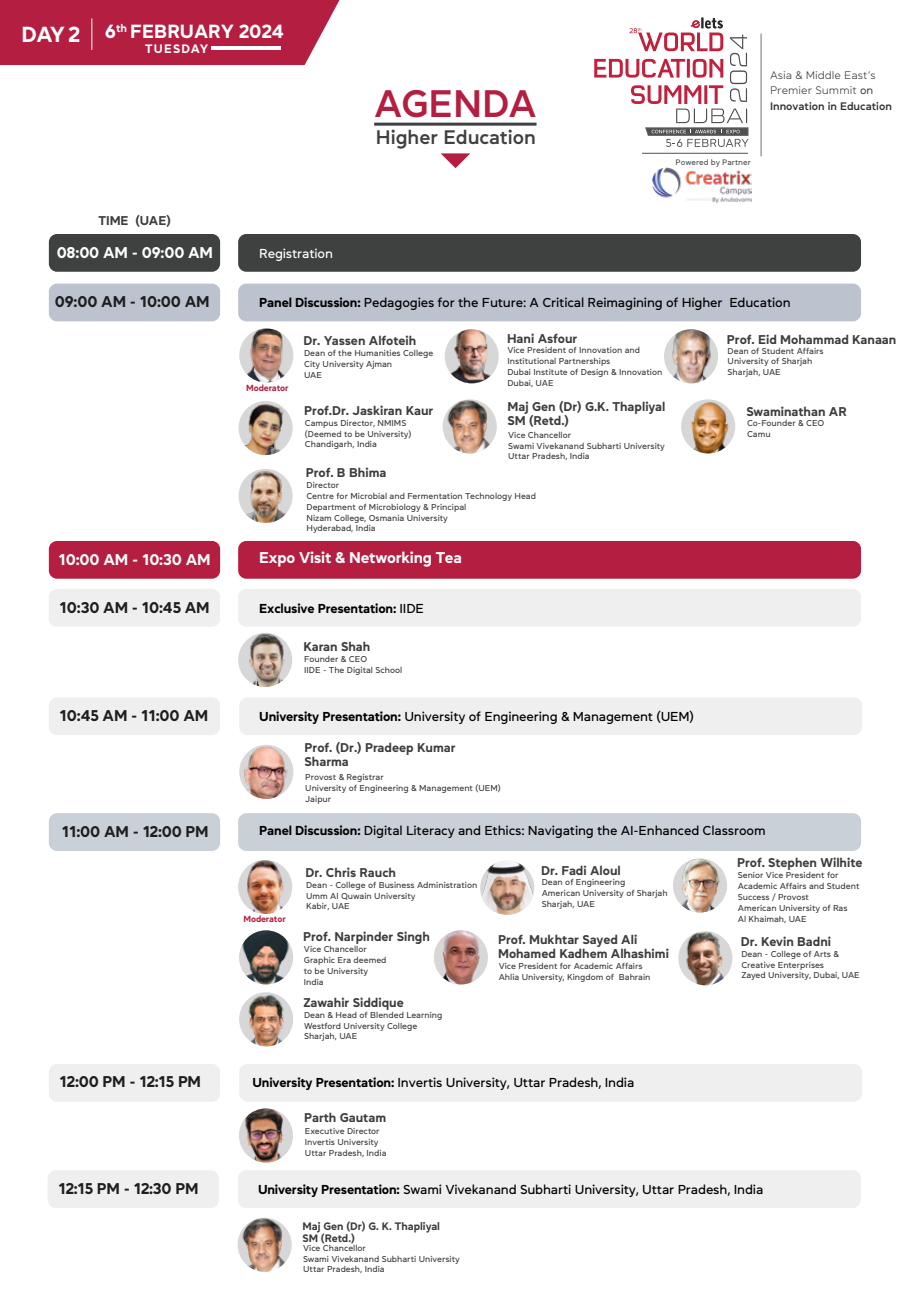
<style>
.page{position:relative;width:911px;height:1302px;background:#fff}
.page>*{position:absolute;margin:0;border:0;box-sizing:border-box;transform-origin:0 0}
.t1{font:600 38.25px "Daikon";color:#b41f41}
.t2{font:700 21.75px "Daikon";color:#fff}
.t3{font:600 19.5px "Daikon";color:#3f4040}
.t4{font:700 19.05px "Daikon";color:#fff}
.t5{font:700 15.6px "Daikon";letter-spacing:-.015em;color:#1e1e1e}
.t6{font:700 15.6px "Daikon";letter-spacing:-.015em;color:#fff}
.t7{font:500 12.9px "Daikon";letter-spacing:-.015em;color:#000}
.t8{font:700 12.9px "Daikon";letter-spacing:-.015em;color:#000}
.t9{font:500 12.9px "Daikon";letter-spacing:-.015em;color:#fff}
.t10{font:700 12.75px/14.1px "Daikon";color:#3d3d3d}
.t11{font:700 12.15px "Daikon";letter-spacing:.095em;color:#fff}
.t12{font:300 10.95px/15.8px "Daikon";color:#303030}
.t13{font:700 10.8px/12px "Daikon";color:#3d3d3d}
.t14{font:700 8.85px "Daikon";letter-spacing:-.015em;color:#b41f41}
.t15{font:500 8.55px/10.8px "Daikon";color:#3d3d3d}
.t16{font:500 7.95px "Daikon";color:#4f4f4f}
.s1{font-weight:400}
.s2{font-weight:600}
.s3{font-weight:700}
.s4{font-weight:500}
</style>
<div class="page">
<div style="left:0;top:0;width:339px;height:65px;background:#b41f41"></div>
<hr style="left:211px;top:47px;width:69px;height:3px;background:#fff">
<hr style="left:91px;top:18px;width:1px;height:32px;background:#fff">
<div style="left:238px;top:234px;width:623px;height:38px;background:#3f4040;border-radius:8px"></div>
<div style="left:238px;top:284px;width:623px;height:37px;background:#bcc2ce;border-radius:8px"></div>
<div style="left:238px;top:541px;width:623px;height:38px;background:#b41f41;border-radius:8px"></div>
<div style="left:238px;top:813px;width:623px;height:38px;background:#cad0d8;border-radius:8px"></div>
<div style="left:49px;top:234px;width:171px;height:38px;background:#3f4040;border-radius:8px"></div>
<div style="left:49px;top:284px;width:171px;height:37px;background:#bcc2ce;border-radius:8px"></div>
<div style="left:49px;top:541px;width:171px;height:38px;background:#b41f41;border-radius:8px"></div>
<div style="left:49px;top:589px;width:171px;height:38px;background:#efefef;border-radius:8px"></div>
<div style="left:49px;top:813px;width:171px;height:38px;background:#cad0d8;border-radius:8px"></div>
<div style="left:239px;top:697px;width:623px;height:38px;background:#efefef;border-radius:8px"></div>
<img style="left:239px;top:745px;width:54px;height:54px;border-radius:27px">
<div style="left:49px;top:697px;width:171px;height:38px;background:#efefef;border-radius:8px"></div>
<div style="left:238px;top:589px;width:623px;height:38px;background:#efefef;border-radius:8px"></div>
<img style="left:238px;top:633px;width:54px;height:54px;border-radius:27px">
<div style="left:239px;top:1064px;width:623px;height:38px;background:#efefef;border-radius:8px"></div>
<div style="left:49px;top:1064px;width:171px;height:38px;background:#efefef;border-radius:8px"></div>
<img style="left:480px;top:861px;width:54px;height:54px;border-radius:27px">
<img style="left:238px;top:860px;width:54px;height:54px;border-radius:27px">
<img style="left:673px;top:858px;width:54px;height:54px;border-radius:27px">
<img style="left:678px;top:931px;width:54px;height:54px;border-radius:27px">
<img style="left:239px;top:930px;width:54px;height:54px;border-radius:27px">
<img style="left:434px;top:930px;width:54px;height:54px;border-radius:27px">
<svg style="left:441px;top:153px;width:29px;height:15px"></svg>
<hr style="left:374px;top:123px;width:162px;height:3px;background:#3f4040">
<hr style="left:761px;top:34px;width:1px;height:122px;background:#727272">
<svg style="left:594px;top:18px;width:154px;height:129px"></svg>
<img style="left:652px;top:168px;width:100px;height:36px">
<hr style="left:642px;top:153px;width:106px;height:1px;background:#4f4f4f">
<img style="left:664px;top:329px;width:54px;height:54px;border-radius:27px">
<img style="left:239px;top:328px;width:54px;height:54px;border-radius:27px">
<img style="left:445px;top:329px;width:54px;height:54px;border-radius:27px">
<img style="left:238px;top:402px;width:55px;height:53px">
<img style="left:238px;top:469px;width:55px;height:54px;border-radius:27px">
<img style="left:443px;top:399px;width:54px;height:54px;border-radius:27px">
<img style="left:239px;top:1108px;width:54px;height:54px;border-radius:27px">
<img style="left:681px;top:399px;width:54px;height:54px;border-radius:27px">
<div style="left:238px;top:1170px;width:623px;height:38px;background:#efefef;border-radius:8px"></div>
<div style="left:48px;top:1170px;width:171px;height:38px;background:#efefef;border-radius:8px"></div>
<img style="left:238px;top:1218px;width:54px;height:54px;border-radius:27px">
<img style="left:239px;top:992px;width:54px;height:54px;border-radius:27px">
<h2 class="t2" style="left:22px;top:19px;width:60px">DAY 2</h2>
<h3 class="t4" style="left:105px;top:19px;width:181px">6<sup>th</sup> FEBRUARY 2024</h3>
<h3 class="t11" style="left:145px;top:40px;width:65px">TUESDAY</h3>
<h3 class="t10" style="left:98px;top:213px;width:74px">TIME (UAE)</h3>
<h1 class="t1" style="left:374px;top:77px;width:164px">AGENDA</h1>
<h3 class="t3" style="left:376px;top:123px;width:162px">Higher Education</h3>
<p class="t16" style="left:675px;top:157px;width:77px">Powered by Partner</p>
<p class="t12" style="left:770px;top:67px;width:123px">Asia &amp; Middle East’s<br>Premier Summit <span class="s1">on<br></span><span class="s2">Innovation in Education</span></p>
<h3 class="t6" style="left:57px;top:241px;width:158px">08:00 AM - 09:00 AM</h3>
<h3 class="t9" style="left:259px;top:245px;width:75px">Registration</h3>
<h3 class="t5" style="left:55px;top:291px;width:156px">09:00 AM - 10:00 AM</h3>
<h3 class="t7" style="left:259px;top:294px;width:533px"><span class="s3">Panel Discussion:</span> Pedagogies for the Future: A Critical Reimagining of Higher Education</h3>
<p class="t14" style="left:246px;top:382px;width:44px">Moderator</p>
<h3 class="t10" style="left:303px;top:333px;width:114px">Dr. Yassen Alfoteih</h3>
<p class="t15" style="left:304px;top:348px;width:131px">Dean of the Humanities College<br>City University Ajman<br>UAE</p>
<h3 class="t10" style="left:507px;top:331px;width:72px">Hani Asfour</h3>
<p class="t15" style="left:507px;top:344px;width:156px">Vice President of Innovation and<br>Institutional Partnerships<br>Dubai Institute of Design &amp; Innovation<br>Dubai, UAE</p>
<h3 class="t10" style="left:507px;top:399px;width:159px">Maj Gen (Dr) G.K. Thapliyal<br>SM (Retd.)</h3>
<p class="t15" style="left:508px;top:429px;width:158px">Vice Chancellor<br>Swami Vivekanand Subharti University<br>Uttar Pradesh, India</p>
<h3 class="t10" style="left:304px;top:403px;width:131px">Prof.Dr. Jaskiran Kaur</h3>
<p class="t15" style="left:305px;top:417px;width:108px">Campus Director, NMIMS (Deemed to be University)<br>Chandigarh, India</p>
<h3 class="t10" style="left:306px;top:465px;width:82px">Prof. B Bhima</h3>
<p class="t15" style="left:306px;top:479px;width:231px">Director<br>Centre for Microbial and Fermentation Technology Head<br>Department of Microbiology &amp; Principal<br>Nizam College, Osmania University<br>Hyderabad, India</p>
<h3 class="t6" style="left:59px;top:548px;width:153px">10:00 AM - 10:30 AM</h3>
<h3 class="t6" style="left:259px;top:547px;width:204px">Expo Visit &amp; Networking Tea</h3>
<h3 class="t5" style="left:60px;top:596px;width:152px">10:30 AM - 10:45 AM</h3>
<h3 class="t8" style="left:259px;top:599px;width:166px">Exclusive Presentation: <span class="s4">IIDE</span></h3>
<h3 class="t5" style="left:60px;top:705px;width:150px">10:45 AM - 11:00 AM</h3>
<h3 class="t10" style="left:303px;top:639px;width:68px">Karan Shah</h3>
<p class="t15" style="left:304px;top:653px;width:100px">Founder &amp; CEO<br>IIDE - The Digital School</p>
<h3 class="t7" style="left:259px;top:708px;width:436px"><span class="s3">University Presentation:</span> University of Engineering &amp; Management (UEM)</h3>
<h3 class="t10" style="left:305px;top:740px;width:152px">Prof. (Dr.) Pradeep Kumar<br>Sharma</h3>
<p class="t15" style="left:305px;top:772px;width:197px">Provost &amp; Registrar<br>University of Engineering &amp; Management (UEM)<br>Jaipur</p>
<h3 class="t10" style="left:727px;top:332px;width:171px">Prof. Eid Mohammad Kanaan</h3>
<p class="t15" style="left:727px;top:345px;width:98px">Dean of Student Affairs<br>University of Sharjah<br>Sharjah, UAE</p>
<h3 class="t10" style="left:746px;top:404px;width:102px">Swaminathan AR</h3>
<p class="t15" style="left:747px;top:418px;width:79px">Co-Founder &amp; CEO<br>Camu</p>
<h3 class="t5" style="left:62px;top:820px;width:148px">11:00 AM - 12:00 PM</h3>
<h3 class="t7" style="left:259px;top:822px;width:508px"><span class="s3">Panel Discussion:</span> Digital Literacy and Ethics: Navigating the AI-Enhanced Classroom</h3>
<h3 class="t5" style="left:60px;top:1071px;width:143px">12:00 PM - 12:15 PM</h3>
<p class="t14" style="left:243px;top:913px;width:44px">Moderator</p>
<h3 class="t10" style="left:305px;top:865px;width:92px">Dr. Chris Rauch</h3>
<p class="t15" style="left:306px;top:879px;width:173px">Dean - College of Business Administration<br>Umm Al Quwain University<br>Kabir, UAE</p>
<h3 class="t10" style="left:541px;top:863px;width:81px">Dr. Fadi Aloul</h3>
<p class="t15" style="left:542px;top:877px;width:127px">Dean of Engineering<br>American University of Sharjah<br>Sharjah, UAE</p>
<h3 class="t10" style="left:303px;top:929px;width:128px">Prof. Narpinder Singh</h3>
<p class="t15" style="left:304px;top:943px;width:84px">Vice Chancellor<br>Graphic Era deemed to be University<br>India</p>
<h3 class="t10" style="left:498px;top:932px;width:172px">Prof. Mukhtar Sayed Ali<br>Mohamed Kadhem Alhashimi</h3>
<p class="t15" style="left:499px;top:960px;width:153px">Vice President for Academic Affairs<br>Ahlia University, Kingdom of Bahrain</p>
<h3 class="t10" style="left:303px;top:995px;width:102px">Zawahir Siddique</h3>
<p class="t15" style="left:304px;top:1009px;width:140px">Dean &amp; Head of Blended Learning<br>Westford University College<br>Sharjah, UAE</p>
<h3 class="t7" style="left:252px;top:1074px;width:383px"><span class="s3">University Presentation:</span> Invertis University, Uttar Pradesh, India</h3>
<p class="t15" style="left:305px;top:1126px;width:83px">Executive Director<br>Invertis University<br>Uttar Pradesh, India</p>
<h3 class="t10" style="left:304px;top:1110px;width:83px">Parth Gautam</h3>
<h3 class="t10" style="left:737px;top:855px;width:127px">Prof. Stephen Wilhite</h3>
<p class="t15" style="left:738px;top:870px;width:123px">Senior Vice President for<br>Academic Affairs and Student<br>Success / Provost<br>American University of Ras<br>Al Khaimah, UAE</p>
<h3 class="t10" style="left:741px;top:934px;width:92px">Dr. Kevin Badni</h3>
<p class="t15" style="left:741px;top:948px;width:120px">Dean - College of Arts &amp;<br>Creative Enterprises<br>Zayed University, Dubai, UAE</p>
<h3 class="t5" style="left:58px;top:1177px;width:142px">12:15 PM - 12:30 PM</h3>
<h3 class="t7" style="left:258px;top:1180px;width:507px"><span class="s3">University Presentation:</span> Swami Vivekanand Subharti University, Uttar Pradesh, India</h3>
<p class="t13" style="left:302px;top:1219px;width:139px">Maj Gen (Dr) G. K. Thapliyal<br>SM (Retd.)</p>
<p class="t15" style="left:303px;top:1242px;width:158px">Vice Chancellor<br>Swami Vivekanand Subharti University<br>Uttar Pradesh, India</p>
</div>
